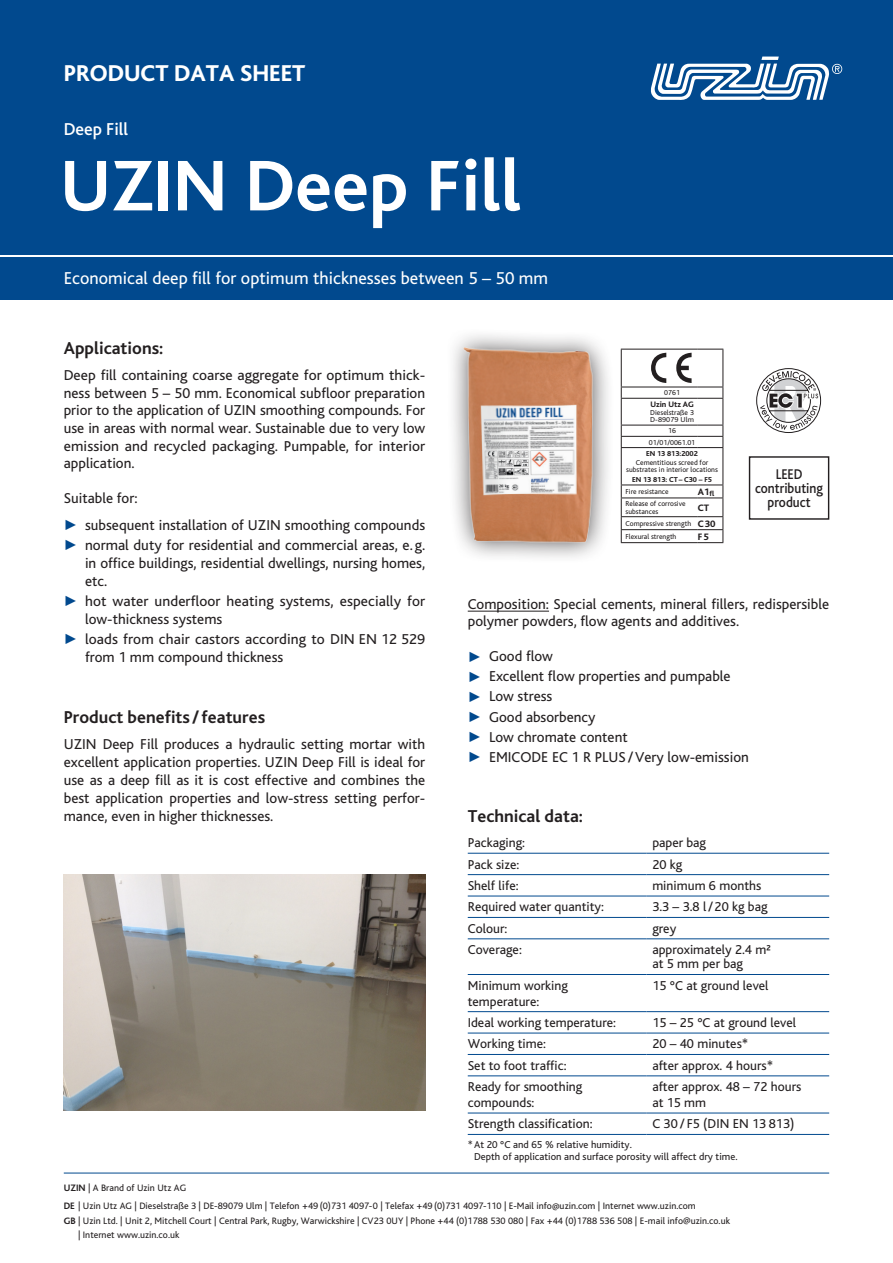
<style>
.page{position:relative;width:893px;height:1263px;background:#fff}
.page>*{position:absolute;margin:0;border:0;box-sizing:border-box;transform-origin:0 0}
.t1{font:700 75px "Bliss";color:#fff}
.t2{font:800 24px "Bliss";color:#fff}
.t3{font:18px "Bliss";color:#fff}
.t4{font:700 18px "Bliss";color:#231f20}
.t5{font:500 18px "Bliss";letter-spacing:-.005em;color:#fff}
.t6{font:15px/18px "Bliss";color:#231f20;text-align:justify}
.t7{font:500 14.7px/14.2px "Bliss";color:#231f20;text-align:center;scale:.9 1}
.t8{font:13.5px/15.8px "Bliss";color:#231f20}
.t9{font:10.5px/12px "Bliss";color:#231f20}
.t10{font:9.75px/18.5px "Bliss";color:#231f20}
.t11{font:800 9.75px "Bliss";color:#231f20}
.t12{font:800 8.25px "Bliss";color:#231f20}
.t13{font:7.5px/7.5px "Bliss";color:#231f20}
.t14{font:800 7.5px "Bliss";color:#231f20}
.s1{color:#01498e}
.s2{font-weight:800;font-size:9.75px}
.s3{font-weight:700}
</style>
<div class="page">
<div style="left:0;top:0;width:893px;height:255px;background:#01498e"></div>
<div style="left:0;top:257px;width:893px;height:43px;background:#01498e"></div>
<svg style="left:651px;top:57px;width:191px;height:43px"></svg>
<hr style="left:64px;top:1172px;width:765px;height:1px;background:#01498e">
<hr style="left:468px;top:611px;width:81px;height:1px;background:#231f20">
<hr style="left:468px;top:853px;width:178px;height:1px;background:#01498e">
<hr style="left:646px;top:853px;width:183px;height:1px;background:#01498e">
<hr style="left:468px;top:874px;width:178px;height:1px;background:#01498e">
<hr style="left:468px;top:895px;width:178px;height:1px;background:#01498e">
<hr style="left:468px;top:917px;width:178px;height:1px;background:#01498e">
<hr style="left:468px;top:938px;width:178px;height:1px;background:#01498e">
<hr style="left:468px;top:974px;width:178px;height:1px;background:#01498e">
<hr style="left:468px;top:1011px;width:178px;height:1px;background:#01498e">
<hr style="left:468px;top:1033px;width:178px;height:1px;background:#01498e">
<hr style="left:468px;top:1054px;width:178px;height:1px;background:#01498e">
<hr style="left:468px;top:1075px;width:178px;height:1px;background:#01498e">
<hr style="left:468px;top:1112px;width:178px;height:1px;background:#01498e">
<hr style="left:468px;top:1134px;width:178px;height:1px;background:#01498e">
<hr style="left:646px;top:874px;width:183px;height:1px;background:#01498e">
<hr style="left:646px;top:895px;width:183px;height:1px;background:#01498e">
<hr style="left:646px;top:917px;width:183px;height:1px;background:#01498e">
<hr style="left:646px;top:938px;width:183px;height:1px;background:#01498e">
<hr style="left:646px;top:974px;width:183px;height:1px;background:#01498e">
<hr style="left:646px;top:1011px;width:183px;height:1px;background:#01498e">
<hr style="left:646px;top:1033px;width:183px;height:1px;background:#01498e">
<hr style="left:646px;top:1054px;width:183px;height:1px;background:#01498e">
<hr style="left:646px;top:1075px;width:183px;height:1px;background:#01498e">
<hr style="left:646px;top:1112px;width:183px;height:1px;background:#01498e">
<hr style="left:646px;top:1134px;width:183px;height:1px;background:#01498e">
<hr style="left:621px;top:349px;width:77px;height:1px;background:#231f20">
<hr style="left:621px;top:350px;width:1px;height:37px;background:#231f20">
<svg style="left:698px;top:349px;width:25px;height:1px"></svg>
<hr style="left:722px;top:350px;width:1px;height:37px;background:#231f20">
<hr style="left:621px;top:387px;width:77px;height:1px;background:#231f20">
<hr style="left:621px;top:398px;width:77px;height:1px;background:#231f20">
<hr style="left:621px;top:425px;width:77px;height:1px;background:#231f20">
<hr style="left:621px;top:436px;width:77px;height:1px;background:#231f20">
<svg style="left:621px;top:387px;width:1px;height:60px"></svg>
<hr style="left:621px;top:447px;width:77px;height:1px;background:#231f20">
<hr style="left:621px;top:448px;width:1px;height:36px;background:#231f20">
<svg style="left:698px;top:387px;width:25px;height:61px"></svg>
<hr style="left:722px;top:448px;width:1px;height:36px;background:#231f20">
<hr style="left:621px;top:484px;width:77px;height:1px;background:#231f20">
<hr style="left:621px;top:497px;width:77px;height:1px;background:#231f20">
<hr style="left:621px;top:516px;width:77px;height:1px;background:#231f20">
<hr style="left:621px;top:529px;width:77px;height:1px;background:#231f20">
<svg style="left:621px;top:485px;width:1px;height:57px"></svg>
<hr style="left:621px;top:542px;width:77px;height:1px;background:#231f20">
<svg style="left:698px;top:484px;width:25px;height:59px"></svg>
<svg style="left:676px;top:353px;width:16px;height:30px"></svg>
<svg style="left:651px;top:353px;width:15px;height:30px"></svg>
<svg style="left:756px;top:368px;width:65px;height:65px"></svg>
<img style="left:64px;top:874px;width:361px;height:236px">
<div style="left:749px;top:456px;width:80px;height:64px;border:1px solid #231f20"></div>
<div style="left:444px;top:327px;width:171px;height:238px;background:#231f20;opacity:.75"></div>
<img style="left:450px;top:341px;width:146px;height:210px">
<h2 class="t2" style="left:64px;top:61px;width:243px">PRODUCT DATA SHEET</h2>
<p class="t5" style="left:64px;top:119px;width:66px">Deep Fill</p>
<h1 class="t1" style="left:60px;top:147px;width:463px">UZIN Deep Fill</h1>
<p class="t3" style="left:64px;top:268px;width:486px">Economical deep fill for optimum thicknesses between 5 – 50 mm</p>
<p class="t4" style="left:64px;top:339px;width:101px">Applications:</p>
<p class="t6" style="left:64px;top:367px;width:363px">Deep fill containing coarse aggregate for optimum thick&shy;ness between 5 – 50 mm. Economical subfloor preparation prior to the application of UZIN smoothing compounds. For use in areas with normal wear. Sustainable due to very low emission and recycled packaging. Pumpable, for interior application.</p>
<p class="t6" style="left:64px;top:490px;width:75px">Suitable for:</p>
<p class="t6" style="left:64px;top:516px;width:363px"><span class="s1">✓</span> subsequent installation of UZIN smoothing compounds</p>
<p class="t6" style="left:85px;top:536px;width:342px;text-indent:-21px"><span class="s1">✓</span> normal duty for residential and commercial areas, e. g. in office buildings, residential dwellings, nursing homes, etc.</p>
<p class="t6" style="left:85px;top:592px;width:342px;text-indent:-21px"><span class="s1">✓</span> hot water underfloor heating systems, especially for low-thickness systems</p>
<p class="t6" style="left:85px;top:630px;width:342px;text-indent:-21px"><span class="s1">✓</span> loads from chair castors according to DIN EN 12 529 from 1 mm compound thickness</p>
<p class="t4" style="left:64px;top:707px;width:203px">Product benefits /features</p>
<p class="t6" style="left:64px;top:735px;width:363px">UZIN Deep Fill produces a hydraulic setting mortar with excellent application properties. UZIN Deep Fill is ideal for use as a deep fill as it is cost effective and combines the best application properties and low-stress setting perfor&shy;mance, even in higher thicknesses.</p>
<p class="t13" style="left:664px;top:389px;width:17px">0761</p>
<p class="t12" style="left:650px;top:400px;width:45px">Uzin Utz AG</p>
<p class="t13" style="left:650px;top:409px;width:45px">Dieselstraße 3<br>D-89079 Ulm</p>
<p class="t13" style="left:649px;top:425px;width:48px;line-height:11.2px;text-align:center">16<br>01/01/0061.01</p>
<p class="t14" style="left:646px;top:449px;width:53px">EN 13 813:2002</p>
<p class="t13" style="left:626px;top:459px;width:93px;text-align:center">Cementitious screed for substrates in interior locations</p>
<p class="t14" style="left:632px;top:476px;width:81px">EN 13 813: CT – C30 – F5</p>
<p class="t13" style="left:625px;top:488px;width:45px">Fire resistance</p>
<p class="t11" style="left:698px;top:487px;width:18px">A1<sub>fl</sub></p>
<p class="t13" style="left:625px;top:500px;width:62px">Release of corrosive substances</p>
<p class="t11" style="left:698px;top:503px;width:13px">CT</p>
<p class="t13" style="left:625px;top:517px;width:92px;line-height:13px">Compressive strength <span class="s2">C30<br></span>Flexural strength</p>
<p class="t11" style="left:698px;top:531px;width:12px">F5</p>
<p class="t7" style="left:755px;top:467px;width:77px">LEED contributing product</p>
<p class="t6" style="left:468px;top:596px;width:363px;line-height:16.8px">Composition: Special cements, mineral fillers, redispersible polymer powders, flow agents and additives.</p>
<p class="t6" style="left:468px;top:648px;width:87px"><span class="s1">✓</span> Good flow</p>
<p class="t6" style="left:468px;top:668px;width:264px"><span class="s1">✓</span> Excellent flow properties and pumpable</p>
<p class="t6" style="left:468px;top:688px;width:86px"><span class="s1">✓</span> Low stress</p>
<p class="t6" style="left:468px;top:708px;width:129px"><span class="s1">✓</span> Good absorbency</p>
<p class="t6" style="left:468px;top:728px;width:162px"><span class="s1">✓</span> Low chromate content</p>
<p class="t6" style="left:468px;top:748px;width:283px"><span class="s1">✓</span> EMICODE EC 1 R PLUS /Very low-emission</p>
<p class="t4" style="left:468px;top:807px;width:117px">Technical data:</p>
<p class="t8" style="left:468px;top:835px;width:59px">Packaging:</p>
<p class="t8" style="left:652px;top:835px;width:55px">paper bag</p>
<p class="t8" style="left:468px;top:856px;width:53px">Pack size:</p>
<p class="t8" style="left:652px;top:856px;width:31px">20 kg</p>
<p class="t8" style="left:468px;top:878px;width:52px">Shelf life:</p>
<p class="t8" style="left:652px;top:878px;width:110px">minimum 6 months</p>
<p class="t8" style="left:468px;top:899px;width:138px">Required water quantity:</p>
<p class="t8" style="left:652px;top:899px;width:117px">3.3 – 3.8 l/20 kg bag</p>
<p class="t8" style="left:468px;top:921px;width:41px">Colour:</p>
<p class="t8" style="left:652px;top:921px;width:25px">grey</p>
<p class="t8" style="left:468px;top:942px;width:56px">Coverage:</p>
<p class="t8" style="left:652px;top:943px;width:120px;line-height:14.2px">approximately 2.4 m² at 5 mm per bag</p>
<p class="t8" style="left:468px;top:978px;width:102px">Minimum working temperature:</p>
<p class="t8" style="left:652px;top:978px;width:118px">15 °C at ground level</p>
<p class="t8" style="left:468px;top:1015px;width:150px">Ideal working temperature:</p>
<p class="t8" style="left:652px;top:1015px;width:145px">15 – 25 °C at ground level</p>
<p class="t8" style="left:468px;top:1036px;width:80px">Working time:</p>
<p class="t8" style="left:652px;top:1036px;width:98px">20 – 40 minutes*</p>
<p class="t8" style="left:468px;top:1058px;width:100px">Set to foot traffic:</p>
<p class="t8" style="left:652px;top:1058px;width:122px">after approx. 4 hours*</p>
<p class="t8" style="left:468px;top:1079px;width:116px">Ready for smoothing compounds:</p>
<p class="t8" style="left:652px;top:1079px;width:151px">after approx. 48 – 72 hours at 15 mm</p>
<p class="t8" style="left:468px;top:1116px;width:126px">Strength classification:</p>
<p class="t8" style="left:652px;top:1116px;width:144px">C 30 / F5 (DIN EN 13 813)</p>
<p class="t9" style="left:474px;top:1139px;width:265px;text-indent:-6px">* At 20 °C and 65 % relative humidity.<br>Depth of application and surface porosity will affect dry time.</p>
<p class="t10" style="left:64px;top:1178px;width:633px"><span class="s3">UZIN</span> | A Brand of Uzin Utz AG<br><span class="s3">DE</span> | Uzin Utz AG | Dieselstraße 3 | DE-89079 Ulm | Telefon +49 (0)731 4097-0 | Telefax +49 (0)731 4097-110 | E-Mail info@uzin.com | Internet www.uzin.com</p>
<p class="t10" style="left:78px;top:1213px;width:653px;line-height:14.2px;text-indent:-14px"><span class="s3">GB</span> | Uzin Ltd. | Unit 2, Mitchell Court | Central Park, Rugby, Warwickshire | CV23 0UY | Phone +44 (0)1788 530 080 | Fax +44 (0)1788 536 508 | E-mail info@uzin.co.uk | Internet www.uzin.co.uk</p>
</div>
